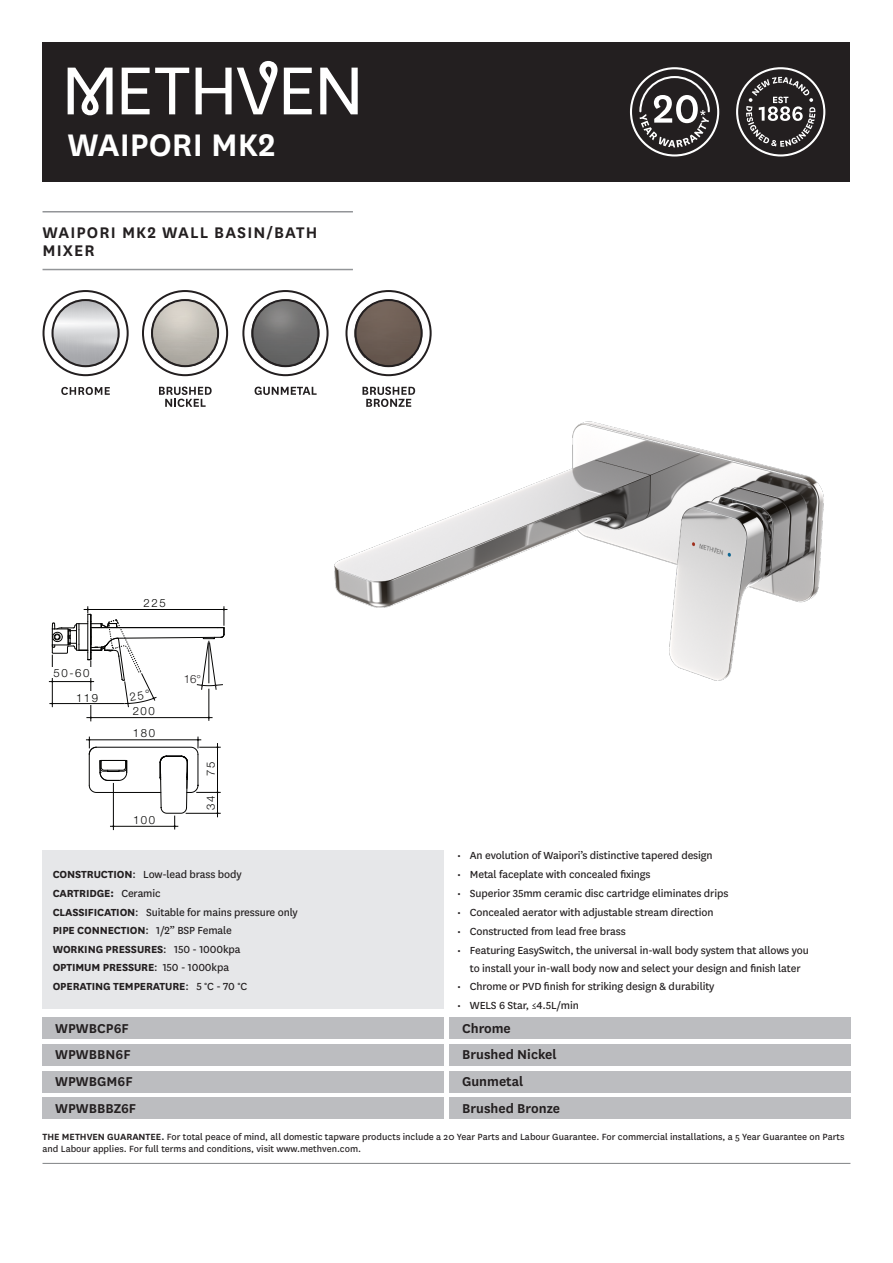
<style>
.page{position:relative;width:893px;height:1263px;background:#fff}
.page>*{position:absolute;margin:0;border:0;box-sizing:border-box;transform-origin:0 0}
.t1{font:600 36.45px "National";color:#fff}
.Product_Description_Showers{font:600 18px/18px "National";letter-spacing:.06em;color:#231f20}
.Product_Code___Price{font:600 15px "National";color:#231f20}
.Product_Specs___Info{font:12px/18px "National";letter-spacing:-.01em;color:#231f20;text-align:center}
.Product_Specs___Info-2{font:700 12px "National";letter-spacing:-.01em;color:#231f20}
.t2{font:300 11.4px "Helvetica Neue LT Std";letter-spacing:.145em;color:#050504}
.t3{font:300 11.4px "Helvetica Neue LT Std";color:#231f20}
.t4{font:300 11.4px "Helvetica Neue LT Std";color:#040503}
.t5{font:10.5px "National";color:#231f20}
.s1{font-weight:700}
.s2{font-weight:400}
.s3{font-weight:600}
</style>
<div class="page">
<div style="left:43px;top:43px;width:807px;height:139px;background:#231f20"></div>
<svg style="left:68px;top:68px;width:45px;height:47px"></svg>
<svg style="left:122px;top:68px;width:67px;height:46px"></svg>
<svg style="left:196px;top:61px;width:82px;height:53px"></svg>
<svg style="left:284px;top:68px;width:28px;height:46px"></svg>
<svg style="left:320px;top:68px;width:38px;height:46px"></svg>
<svg style="left:736px;top:67px;width:89px;height:89px"></svg>
<svg style="left:630px;top:67px;width:89px;height:89px"></svg>
<hr style="left:43px;top:211px;width:310px;height:1px;background:#939598">
<hr style="left:43px;top:269px;width:310px;height:1px;background:#939598">
<hr style="left:84px;top:609px;width:143px;height:1px;background:#050504">
<hr style="left:209px;top:689px;width:1px;height:32px;background:#050504">
<hr style="left:86px;top:717px;width:127px;height:1px;background:#050504">
<hr style="left:91px;top:660px;width:1px;height:61px;background:#050504">
<hr style="left:49px;top:703px;width:76px;height:1px;background:#050504">
<hr style="left:49px;top:681px;width:45px;height:1px;background:#050504">
<hr style="left:113px;top:783px;width:1px;height:47px;background:#050504">
<hr style="left:86px;top:739px;width:115px;height:1px;background:#050504">
<svg style="left:88px;top:736px;width:133px;height:93px"></svg>
<hr style="left:43px;top:1163px;width:807px;height:1px;background:#808285">
<div style="left:43px;top:1097px;width:401px;height:22px;background:#bcbdc0"></div>
<div style="left:449px;top:1097px;width:401px;height:22px;background:#bcbdc0"></div>
<div style="left:43px;top:1071px;width:401px;height:21px;background:#bcbdc0"></div>
<div style="left:43px;top:1044px;width:401px;height:21px;background:#bcbdc0"></div>
<div style="left:43px;top:1018px;width:401px;height:21px;background:#bcbdc0"></div>
<div style="left:449px;top:1071px;width:401px;height:21px;background:#bcbdc0"></div>
<div style="left:449px;top:1044px;width:401px;height:21px;background:#bcbdc0"></div>
<div style="left:449px;top:1018px;width:401px;height:21px;background:#bcbdc0"></div>
<div style="left:43px;top:850px;width:401px;height:159px;background:#e6e7e9"></div>
<img style="left:334px;top:421px;width:490px;height:260px">
<svg style="left:61px;top:387px;width:49px;height:8px"></svg>
<svg style="left:43px;top:290px;width:86px;height:86px"></svg>
<svg style="left:142px;top:290px;width:86px;height:86px"></svg>
<svg style="left:159px;top:387px;width:53px;height:20px"></svg>
<svg style="left:242px;top:290px;width:87px;height:86px"></svg>
<svg style="left:255px;top:387px;width:62px;height:8px"></svg>
<svg style="left:345px;top:290px;width:87px;height:86px"></svg>
<svg style="left:362px;top:387px;width:53px;height:20px"></svg>
<svg style="left:51px;top:606px;width:174px;height:101px"></svg>
<h1 class="t1" style="left:68px;top:120px;width:210px">WAIPORI MK2</h1>
<p class="Product_Description_Showers" style="left:43px;top:222px;width:276px">WAIPORI MK2 WALL BASIN/BATH<br>MIXER</p>
<p class="t2" style="left:53px;top:666px;width:38px">50-60</p>
<p class="t4" style="left:76px;top:690px;width:24px">119</p>
<p class="t2" style="left:144px;top:596px;width:24px">225</p>
<p class="t2" style="left:133px;top:704px;width:24px">200</p>
<p class="t2" style="left:133px;top:726px;width:24px">180</p>
<p class="t2" style="left:133px;top:813px;width:24px">100</p>
<p class="t3" style="left:184px;top:672px;width:19px">16°</p>
<p class="t2" style="left:204px;top:776px;width:16px;rotate:-90deg">75</p>
<p class="t2" style="left:204px;top:810px;width:16px;rotate:-90deg">34</p>
<p class="Product_Specs___Info" style="left:53px;top:865px;width:190px"><span class="s1">CONSTRUCTION</span>: Low-lead brass body</p>
<p class="Product_Specs___Info-2" style="left:53px;top:885px;width:109px">CARTRIDGE: <span class="s2">Ceramic</span></p>
<p class="Product_Specs___Info" style="left:53px;top:902px;width:247px"><span class="s1">CLASSIFICATION</span>: Suitable for mains pressure only</p>
<p class="Product_Specs___Info-2" style="left:53px;top:922px;width:181px">PIPE CONNECTION<span class="s2">: 1/2” BSP Female</span></p>
<p class="Product_Specs___Info-2" style="left:53px;top:941px;width:189px">WORKING PRESSURES<span class="s2">: 150 - 1000kpa</span></p>
<p class="Product_Specs___Info-2" style="left:53px;top:959px;width:178px">OPTIMUM PRESSURE<span class="s2">: 150 - 1000kpa</span></p>
<p class="Product_Specs___Info-2" style="left:53px;top:978px;width:196px">OPERATING TEMPERATURE<span class="s2">: 5 °C - 70 °C</span></p>
<p class="Product_Code___Price" style="left:55px;top:1018px;width:75px">WPWBCP6F</p>
<p class="Product_Code___Price" style="left:55px;top:1044px;width:77px">WPWBBN6F</p>
<p class="Product_Code___Price" style="left:55px;top:1071px;width:79px">WPWBGM6F</p>
<p class="Product_Specs___Info" style="left:457px;top:846px;width:257px">• An evolution of Waipori’s distinctive tapered design</p>
<p class="Product_Specs___Info" style="left:457px;top:865px;width:195px">• Metal faceplate with concealed fixings</p>
<p class="Product_Specs___Info" style="left:457px;top:884px;width:273px">• Superior 35mm ceramic disc cartridge eliminates drips</p>
<p class="Product_Specs___Info" style="left:457px;top:902px;width:258px">• Concealed aerator with adjustable stream direction</p>
<p class="Product_Specs___Info" style="left:457px;top:921px;width:170px">• Constructed from lead free brass</p>
<p class="Product_Specs___Info" style="left:457px;top:940px;width:353px">• Featuring EasySwitch, the universal in-wall body system that allows you to install your in-wall body now and select your design and finish later</p>
<p class="Product_Specs___Info" style="left:457px;top:977px;width:259px">• Chrome or PVD finish for striking design &amp; durability</p>
<p class="Product_Specs___Info" style="left:457px;top:996px;width:123px">• WELS 6 Star, ≤4.5L/min</p>
<p class="Product_Code___Price" style="left:462px;top:1018px;width:50px">Chrome</p>
<p class="Product_Code___Price" style="left:462px;top:1044px;width:96px">Brushed Nickel</p>
<p class="Product_Code___Price" style="left:462px;top:1071px;width:63px">Gunmetal</p>
<p class="Product_Code___Price" style="left:55px;top:1097px;width:82px">WPWBBBZ6F</p>
<p class="Product_Code___Price" style="left:462px;top:1097px;width:99px">Brushed Bronze</p>
<p class="t5" style="left:43px;top:1129px;width:803px"><span class="s3">THE METHVEN GUARANTEE.</span> For total peace of mind, all domestic tapware products include a 20 Year Parts and Labour Guarantee. For commercial installations, a 5 Year Guarantee on Parts</p>
<p class="t5" style="left:43px;top:1141px;width:320px">and Labour applies. For full terms and conditions, visit www.methven.com.</p>
</div>
